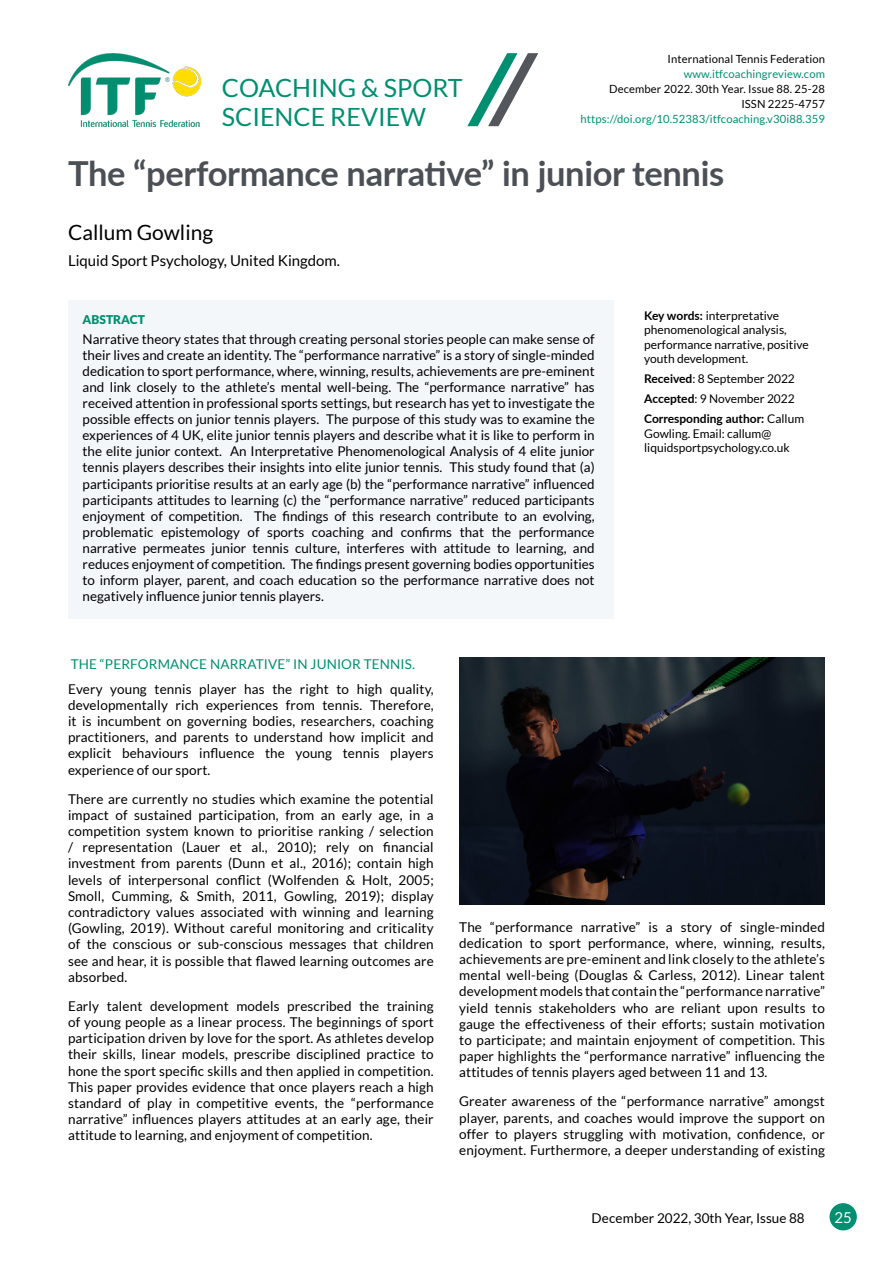
<style>
.page{position:relative;width:893px;height:1263px;background:#fff}
.page>*{position:absolute;margin:0;border:0;box-sizing:border-box;transform-origin:0 0}
.t1{font:700 34.5px "Lato";letter-spacing:-.01em;color:#4b5056}
.t2{font:25.05px/29px "Lato";color:#008f70}
.t3{font:21px "Lato";color:#000}
.t4{font:15px "Lato";color:#000}
.t5{font:15px "Lato";color:#fff}
.t6{font:13.5px/16.2px "Lato";letter-spacing:.01em;color:#000;text-align:justify}
.t7{font:13.5px "Lato";letter-spacing:.01em;color:#008f70}
.t8{font:13.35px/16px "Lato";color:#000;text-align:justify}
.t9{font:900 12.15px "Lato";color:#008f70}
.t10{font:12px/14.4px "Lato";color:#000}
.t11{font:700 12px/20px "Lato";color:#000}
.t12{font:11.25px/15px "Lato";letter-spacing:.01em;color:#000;text-align:right}
.t13{font:11.25px "Lato";letter-spacing:.01em;color:#008f70}
.s1{font-weight:700}
.s2{font-weight:400}
</style>
<div class="page">
<div style="left:829px;top:1203px;width:28px;height:27px;background:#008f70;border-radius:50%"></div>
<div style="left:68px;top:300px;width:546px;height:319px;background:#f4f7f9"></div>
<img style="left:68px;top:53px;width:133px;height:73px">
<svg style="left:467px;top:53px;width:71px;height:73px"></svg>
<img style="left:459px;top:657px;width:366px;height:247px">
<p class="t12" style="left:667px;top:51px;width:159px">International Tennis Federation</p>
<p class="t13" style="left:684px;top:68px;width:143px">www.itfcoachingreview.com</p>
<p class="t12" style="left:609px;top:81px;width:217px">December 2022. 30th Year. Issue 88. 25-28<br>ISSN 2225-4757</p>
<p class="t13" style="left:581px;top:113px;width:246px">https://doi.org/10.52383/itfcoaching.v30i88.359</p>
<h1 class="t1" style="left:68px;top:148px;width:658px">The “performance narrative” in junior tennis</h1>
<h3 class="t3" style="left:68px;top:221px;width:147px">Callum Gowling</h3>
<p class="t4" style="left:68px;top:253px;width:274px">Liquid Sport Psychology, United Kingdom.</p>
<h2 class="t2" style="left:222px;top:73px;width:242px">COACHING &amp; SPORT<br>SCIENCE REVIEW</h2>
<p class="t9" style="left:83px;top:312px;width:64px">ABSTRACT</p>
<p class="t8" style="left:83px;top:331px;width:514px">Narrative theory states that through creating personal stories people can make sense of their lives and create an identity. The “performance narrative” is a story of single-minded dedication to sport performance, where, winning, results, achievements are pre-eminent and link closely to the athlete’s mental well-being. The “performance narrative” has received attention in professional sports settings, but research has yet to investigate the possible effects on junior tennis players. The purpose of this study was to examine the experiences of 4 UK, elite junior tennis players and describe what it is like to perform in the elite junior context. An Interpretative Phenomenological Analysis of 4 elite junior tennis players describes their insights into elite junior tennis. This study found that (a) participants prioritise results at an early age (b) the “performance narrative” influenced participants attitudes to learning (c) the “performance narrative” reduced participants enjoyment of competition. The findings of this research contribute to an evolving, problematic epistemology of sports coaching and confirms that the performance narrative permeates junior tennis culture, interferes with attitude to learning, and reduces enjoyment of competition. The findings present governing bodies opportunities to inform player, parent, and coach education so the performance narrative does not negatively influence junior tennis players.</p>
<p class="t10" style="left:644px;top:308px;width:166px"><span class="s1">Key words:</span> interpretative phenomenological analysis, performance narrative, positive youth development.</p>
<p class="t11" style="left:644px;top:368px;width:161px">Received<span class="s2">: 8 September 2022<br></span>Accepted<span class="s2">: 9 November 2022<br></span>Corresponding author: <span class="s2">Callum</span></p>
<p class="t10" style="left:644px;top:426px;width:147px">Gowling. Email: callum@ liquidsportpsychology.co.uk</p>
<p class="t7" style="left:71px;top:656px;width:346px">THE “PERFORMANCE NARRATIVE” IN JUNIOR TENNIS.</p>
<p class="t6" style="left:68px;top:680px;width:367px">Every young tennis player has the right to high quality, developmentally rich experiences from tennis. Therefore, it is incumbent on governing bodies, researchers, coaching practitioners, and parents to understand how implicit and explicit behaviours influence the young tennis players experience of our sport.</p>
<p class="t6" style="left:68px;top:790px;width:367px">There are currently no studies which examine the potential impact of sustained participation, from an early age, in a competition system known to prioritise ranking / selection / representation (Lauer et al., 2010); rely on financial investment from parents (Dunn et al., 2016); contain high levels of interpersonal conflict (Wolfenden &amp; Holt, 2005; Smoll, Cumming, &amp; Smith, 2011, Gowling, 2019); display contradictory values associated with winning and learning (Gowling, 2019). Without careful monitoring and criticality of the conscious or sub-conscious messages that children see and hear, it is possible that flawed learning outcomes are absorbed.</p>
<p class="t6" style="left:68px;top:998px;width:367px">Early talent development models prescribed the training of young people as a linear process. The beginnings of sport participation driven by love for the sport. As athletes develop their skills, linear models, prescribe disciplined practice to hone the sport specific skills and then applied in competition.<br>This paper provides evidence that once players reach a high standard of play in competitive events, the “performance narrative” influences players attitudes at an early age, their attitude to learning, and enjoyment of competition.</p>
<p class="t6" style="left:459px;top:918px;width:367px">The “performance narrative” is a story of single-minded dedication to sport performance, where, winning, results, achievements are pre-eminent and link closely to the athlete’s mental well-being (Douglas &amp; Carless, 2012). Linear talent development models that contain the “performance narrative” yield tennis stakeholders who are reliant upon results to gauge the effectiveness of their efforts; sustain motivation to participate; and maintain enjoyment of competition. This paper highlights the “performance narrative” influencing the attitudes of tennis players aged between 11 and 13.</p>
<p class="t6" style="left:459px;top:1093px;width:367px">Greater awareness of the “performance narrative” amongst player, parents, and coaches would improve the support on offer to players struggling with motivation, confidence, or enjoyment. Furthermore, a deeper understanding of existing</p>
<p class="t6" style="left:592px;top:1209px;width:215px">December 2022, 30th Year, Issue 88</p>
<p class="t5" style="left:834px;top:1209px;width:19px">25</p>
</div>
